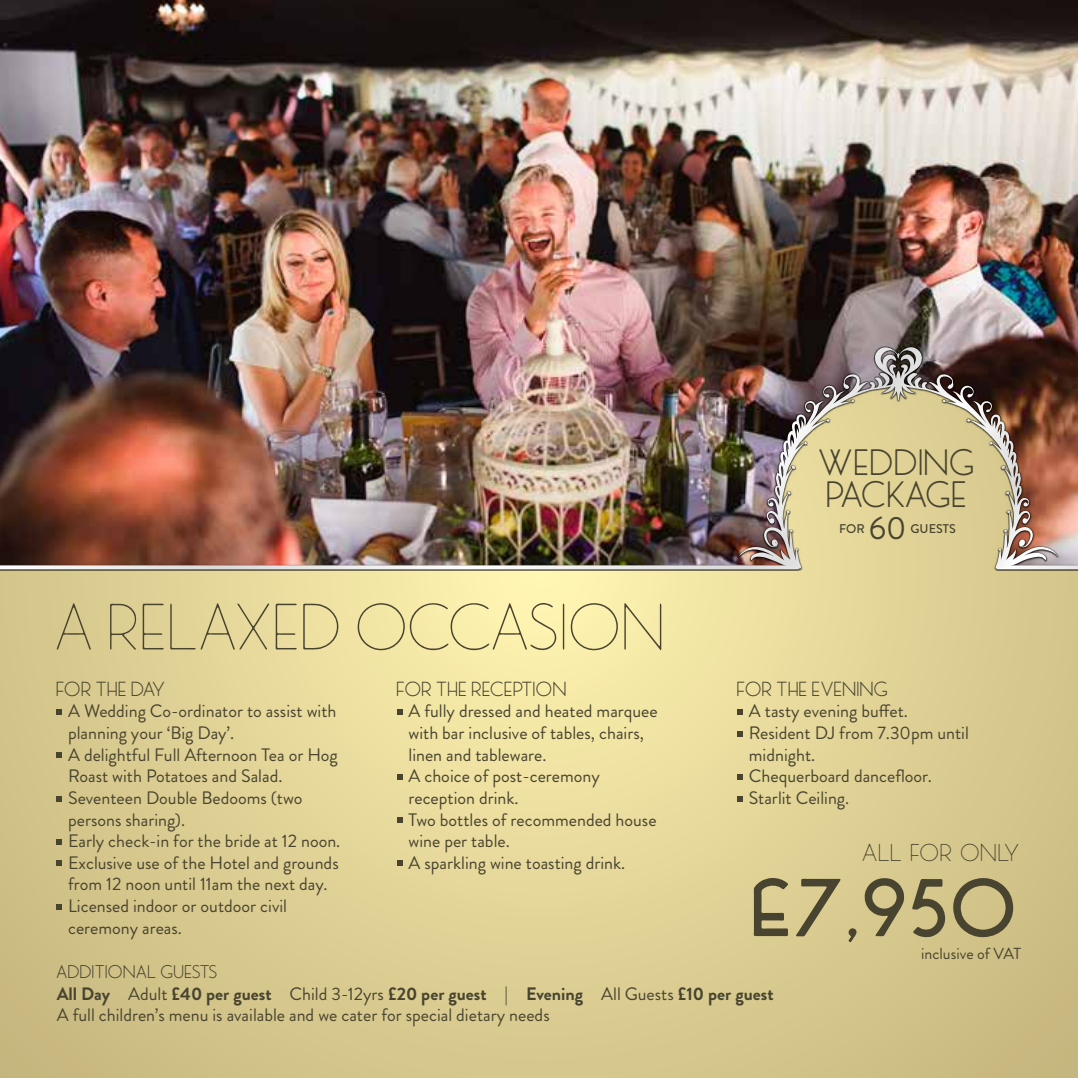
<style>
.page{position:relative;width:1078px;height:1078px;background:#fff}
.page>*{position:absolute;margin:0;border:0;box-sizing:border-box;transform-origin:0 0}
.t1{font:700 80px "MB Picture House Two";color:#484430}
.t2{font:300 64px "MB Picture House Two";color:#484430}
.t3{font:36px/32px "MB Picture House Two";color:#484430}
.t4{font:300 36px "MB Picture House Two";letter-spacing:-.01em;color:#484430}
.t5{font:32px "Brandon Grotesque";color:#484430}
.t6{font:20px "MB Picture House Two";color:#484430}
.t7{font:20px "MB Picture House Two";letter-spacing:-.025em;color:#484430}
.t8{font:18px/21.6px "Brandon Grotesque";color:#484430}
.t9{font:18px "MB Picture House Two";color:#484430}
.t10{font:16px "Brandon Grotesque";color:#484430}
.t11{font:500 12.6px "Brandon Grotesque";color:#484430}
.s1{font-weight:700}
</style>
<div class="page">
<svg style="left:0;top:571px;width:1077px;height:506px;background:#ded094"></svg>
<img style="left:0;top:0;width:1077px;height:345px">
<svg style="left:57px;top:709px;width:5px;height:5px"></svg>
<svg style="left:57px;top:752px;width:5px;height:5px"></svg>
<svg style="left:57px;top:795px;width:5px;height:5px"></svg>
<svg style="left:57px;top:839px;width:5px;height:5px"></svg>
<svg style="left:57px;top:860px;width:5px;height:5px"></svg>
<svg style="left:57px;top:903px;width:5px;height:5px"></svg>
<svg style="left:397px;top:709px;width:5px;height:5px"></svg>
<svg style="left:397px;top:774px;width:5px;height:5px"></svg>
<svg style="left:397px;top:817px;width:5px;height:5px"></svg>
<svg style="left:397px;top:860px;width:5px;height:5px"></svg>
<svg style="left:737px;top:709px;width:5px;height:5px"></svg>
<svg style="left:737px;top:731px;width:5px;height:5px"></svg>
<svg style="left:737px;top:774px;width:5px;height:5px"></svg>
<svg style="left:737px;top:795px;width:5px;height:5px"></svg>
<svg style="left:780px;top:571px;width:236px;height:52px;background:#e1d497"></svg>
<div style="left:0;top:345px;width:1077px;height:226px;background:#000;opacity:.75"></div>
<svg style="left:996px;top:565px;width:81px;height:4px"></svg>
<svg style="left:0;top:565px;width:798px;height:4px"></svg>
<svg style="left:804px;top:347px;width:104px;height:77px;background:#998e7f"></svg>
<h2 class="t2" style="left:57px;top:593px;width:612px">A RELAXED OCCASION</h2>
<p class="t7" style="left:57px;top:678px;width:111px">FOR THE DAY</p>
<p class="t8" style="left:68px;top:700px;width:274px">A Wedding Co-ordinator to assist with planning your ‘Big Day’.<br>A delightful Full Afternoon Tea or Hog<br>Roast with Potatoes and Salad.<br>Seventeen Double Bedooms (two persons sharing).<br>Early check-in for the bride at 12 noon.<br>Exclusive use of the Hotel and grounds from 12 noon until 11am the next day.<br>Licensed indoor or outdoor civil ceremony areas.</p>
<p class="t6" style="left:397px;top:678px;width:172px">FOR THE RECEPTION</p>
<p class="t8" style="left:408px;top:700px;width:251px">A fully dressed and heated marquee with bar inclusive of tables, chairs, linen and tableware.<br>A choice of post-ceremony reception drink.<br>Two bottles of recommended house wine per table.<br>A sparkling wine toasting drink.</p>
<h3 class="t3" style="left:819px;top:447px;width:158px">WEDDING<br>PACKAGE</h3>
<p class="t11" style="left:839px;top:520px;width:27px">FOR</p>
<h3 class="t5" style="left:868px;top:506px;width:39px">60</h3>
<p class="t11" style="left:910px;top:520px;width:47px">GUESTS</p>
<p class="t6" style="left:737px;top:678px;width:153px">FOR THE EVENING</p>
<p class="t8" style="left:748px;top:700px;width:221px">A tasty evening buffet.<br>Resident DJ from 7.30pm until midnight.<br>Chequerboard dancefloor.<br>Starlit Ceiling.</p>
<h3 class="t4" style="left:862px;top:829px;width:160px">all for only</h3>
<h1 class="t1" style="left:753px;top:862px;width:269px">£7,950</h1>
<p class="t10" style="left:920px;top:942px;width:102px">inclusive of VAT</p>
<p class="t9" style="left:57px;top:961px;width:163px">ADDITIONAL GUESTS</p>
<p class="t8" style="left:57px;top:982px;width:718px"><span class="s1">All Day</span> Adult <span class="s1">£40 per guest</span> Child 3-12yrs <span class="s1">£20 per guest</span> | <span class="s1">Evening</span> All Guests <span class="s1">£10 per guest<br></span>A full children’s menu is available and we cater for special dietary needs</p>
</div>
